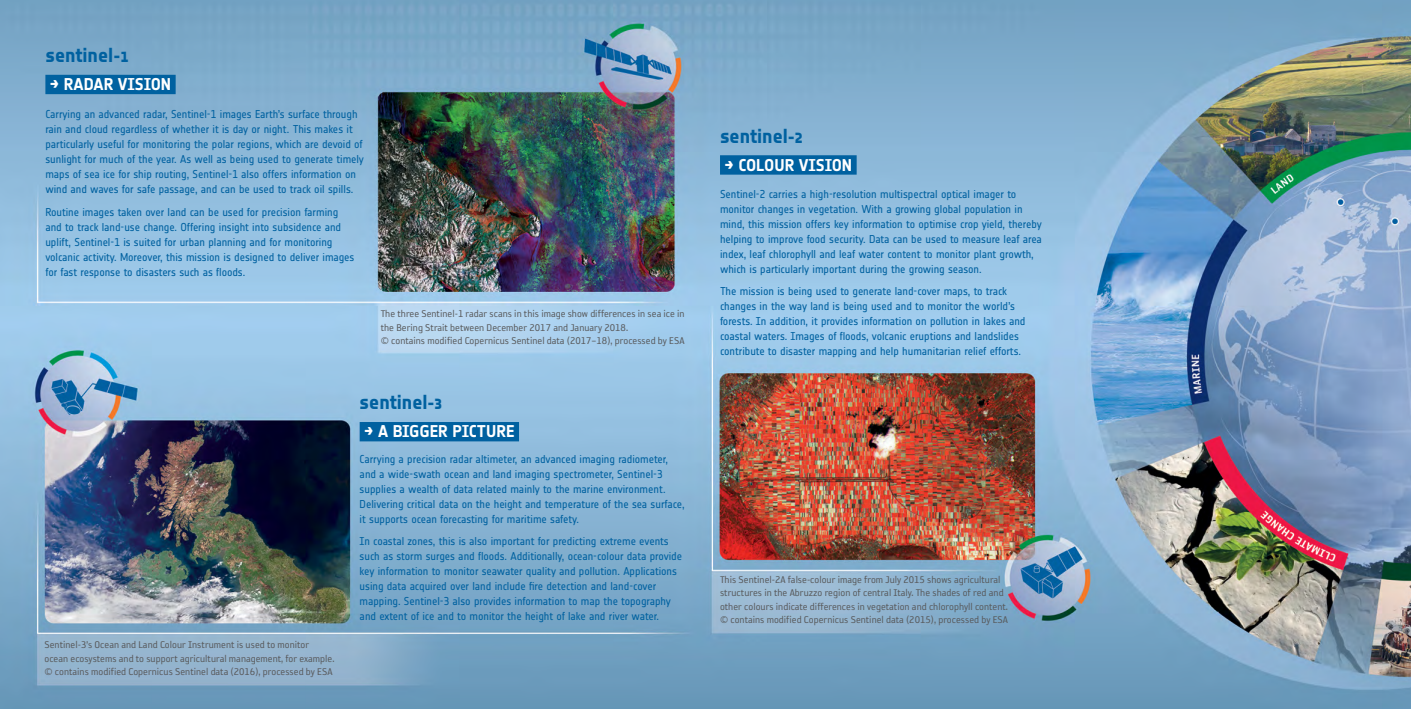
<style>
.page{position:relative;width:1411px;height:709px;background:#fff}
.page>*{position:absolute;margin:0;border:0;box-sizing:border-box;transform-origin:0 0}
.t1{font:20px "Notes Style Bold Updated Tf";color:#0061a0}
.t2{font:700 16.75px "Notes Esa";color:#fff}
.t3{font:11.25px/15px "Notes Esa";letter-spacing:-.005em;color:#0061a0}
.t4{font:11.25px/13.5px "Reykjavik One OT A Gauge";color:#58595b}
</style>
<div class="page">
<img style="left:0;top:0;width:1410px;height:709px">
<div style="left:45px;top:75px;width:131px;height:19px;background:#0061a0"></div>
<div style="left:359px;top:422px;width:160px;height:19px;background:#0061a0"></div>
<div style="left:720px;top:155px;width:136px;height:20px;background:#0061a0"></div>
<h1 class="t1" style="left:45px;top:43px;width:85px">sentinel-1</h1>
<h2 class="t2" style="left:50px;top:74px;width:123px">→ RADAR VISION</h2>
<p class="t3" style="left:45px;top:107px;width:320px">Carrying an advanced radar, Sentinel-1 images Earth’s surface through rain and cloud regardless of whether it is day or night. This makes it particularly useful for monitoring the polar regions, which are devoid of sunlight for much of the year. As well as being used to generate timely maps of sea ice for ship routing, Sentinel-1 also offers information on wind and waves for safe passage, and can be used to track oil spills.</p>
<p class="t3" style="left:45px;top:204px;width:310px">Routine images taken over land can be used for precision farming and to track land-use change. Offering insight into subsidence and uplift, Sentinel-1 is suited for urban planning and for monitoring volcanic activity. Moreover, this mission is designed to deliver images for fast response to disasters such as floods.</p>
<p class="t4" style="left:381px;top:307px;width:305px">The three Sentinel-1 radar scans in this image show differences in sea ice in the Bering Strait between December 2017 and January 2018.<br>© contains modified Copernicus Sentinel data (2017–18), processed by ESA</p>
<p class="t4" style="left:44px;top:638px;width:291px">Sentinel-3’s Ocean and Land Colour Instrument is used to monitor ocean ecosystems and to support agricultural management, for example. © contains modified Copernicus Sentinel data (2016), processed by ESA</p>
<h1 class="t1" style="left:359px;top:390px;width:84px">sentinel-3</h1>
<h2 class="t2" style="left:364px;top:421px;width:152px">→ A BIGGER PICTURE</h2>
<p class="t3" style="left:359px;top:451px;width:326px">Carrying a precision radar altimeter, an advanced imaging radiometer, and a wide-swath ocean and land imaging spectrometer, Sentinel-3 supplies a wealth of data related mainly to the marine environment.<br>Delivering critical data on the height and temperature of the sea surface, it supports ocean forecasting for maritime safety.</p>
<p class="t3" style="left:359px;top:534px;width:324px">In coastal zones, this is also important for predicting extreme events such as storm surges and floods. Additionally, ocean-colour data provide key information to monitor seawater quality and pollution. Applications using data acquired over land include fire detection and land-cover mapping. Sentinel-3 also provides information to map the topography and extent of ice and to monitor the height of lake and river water.</p>
<h1 class="t1" style="left:720px;top:124px;width:84px">sentinel-2</h1>
<h2 class="t2" style="left:724px;top:155px;width:129px">→ COLOUR VISION</h2>
<p class="t3" style="left:720px;top:186px;width:323px">Sentinel-2 carries a high-resolution multispectral optical imager to monitor changes in vegetation. With a growing global population in mind, this mission offers key information to optimise crop yield, thereby helping to improve food security. Data can be used to measure leaf area index, leaf chlorophyll and leaf water content to monitor plant growth, which is particularly important during the growing season.</p>
<p class="t3" style="left:720px;top:284px;width:307px">The mission is being used to generate land-cover maps, to track changes in the way land is being used and to monitor the world’s forests. In addition, it provides information on pollution in lakes and coastal waters. Images of floods, volcanic eruptions and landslides contribute to disaster mapping and help humanitarian relief efforts.</p>
<p class="t4" style="left:720px;top:573px;width:289px">This Sentinel-2A false-colour image from July 2015 shows agricultural structures in the Abruzzo region of central Italy. The shades of red and other colours indicate differences in vegetation and chlorophyll content. © contains modified Copernicus Sentinel data (2015), processed by ESA</p>
</div>
